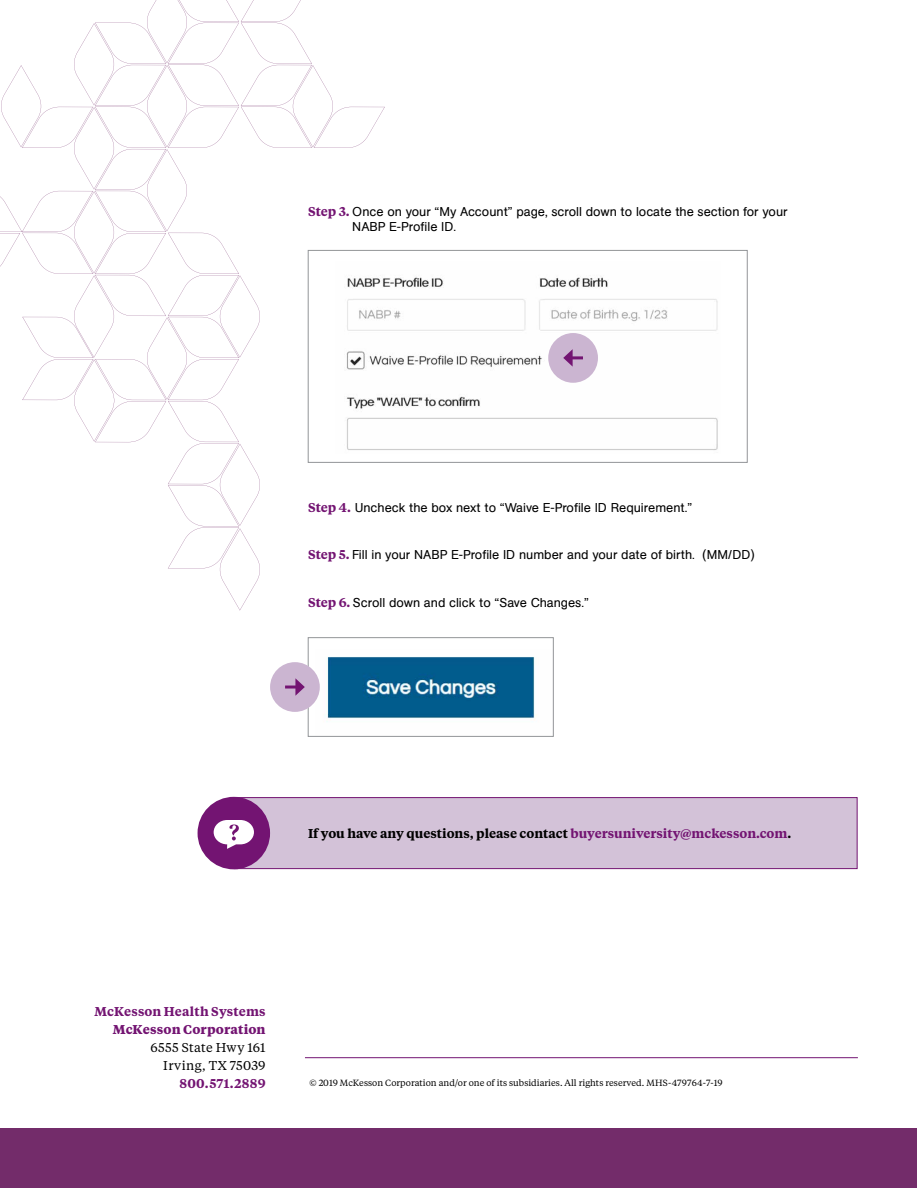
<style>
.page{position:relative;width:918px;height:1188px;background:#fff}
.page>*{position:absolute;margin:0;border:0;box-sizing:border-box;transform-origin:0 0}
.t1{font:12.75px/15.3px "AG Book Pro";color:#000}
.t2{font:600 12.75px "Tiempos Text";color:#000}
.t3{font:600 12.75px "Tiempos Text";letter-spacing:.015em;color:#731472}
.t4{font:12.75px/18px "Tiempos Text";letter-spacing:.02em;color:#000;text-align:right}
.t5{font:700 12.75px "Tiempos Text";letter-spacing:.01em;color:#731472}
.t6{font:9px "Tiempos Text";color:#000}
.s1{font-family:"Tiempos Text";font-weight:600;color:#731472}
.s2{color:#731472}
</style>
<div class="page">
<div style="left:234px;top:797px;width:623px;height:72px;background:#d3c2d8;border:1px solid #731472"></div>
<svg style="left:0;top:0;width:385px;height:610px"></svg>
<div style="left:1px;top:1128px;width:916px;height:59px;background:#732c6a"></div>
<img style="left:335px;top:261px;width:383px;height:192px">
<div style="left:308px;top:250px;width:439px;height:213px;border:1px solid #939598"></div>
<img style="left:315px;top:657px;width:222px;height:65px">
<div style="left:308px;top:637px;width:246px;height:100px;border:1px solid #939598"></div>
<hr style="left:305px;top:1057px;width:553px;height:1px;background:#731472">
<div style="left:198px;top:797px;width:72px;height:72px;background:#731472;border-radius:50%"></div>
<svg style="left:214px;top:820px;width:40px;height:29px"></svg>
<div style="left:548px;top:333px;width:50px;height:50px;background:#cbb5d1;border-radius:50%"></div>
<svg style="left:563px;top:349px;width:20px;height:18px"></svg>
<div style="left:270px;top:662px;width:50px;height:50px;background:#cbb5d1;border-radius:50%"></div>
<svg style="left:285px;top:678px;width:20px;height:18px"></svg>
<p class="t1" style="left:352px;top:203px;width:437px;text-indent:-44px"><span class="s1">Step 3.</span> Once on your “My Account” page, scroll down to locate the section for your<br>NABP E-Profile ID.</p>
<p class="t1" style="left:308px;top:500px;width:386px"><span class="s1">Step 4.</span> Uncheck the box next to “Waive E-Profile ID Requirement.”</p>
<p class="t1" style="left:308px;top:547px;width:448px"><span class="s1">Step 5.</span> Fill in your NABP E-Profile ID number and your date of birth. (MM/DD)</p>
<p class="t1" style="left:308px;top:594px;width:282px"><span class="s1">Step 6.</span> Scroll down and click to “Save Changes.”</p>
<p class="t2" style="left:308px;top:825px;width:485px">If you have any questions, please contact <span class="s2">buyersuniversity@mckesson.com</span>.</p>
<p class="t3" style="left:95px;top:1002px;width:173px">McKesson Health Systems</p>
<p class="t5" style="left:113px;top:1020px;width:154px">McKesson Corporation</p>
<p class="t4" style="left:150px;top:1038px;width:117px">6555 State Hwy 161<br>Irving, TX 75039</p>
<p class="t3" style="left:179px;top:1074px;width:88px">800.571.2889</p>
<p class="t6" style="left:309px;top:1076px;width:415px">© 2019 McKesson Corporation and/or one of its subsidiaries. All rights reserved. MHS-479764-7-19</p>
</div>
